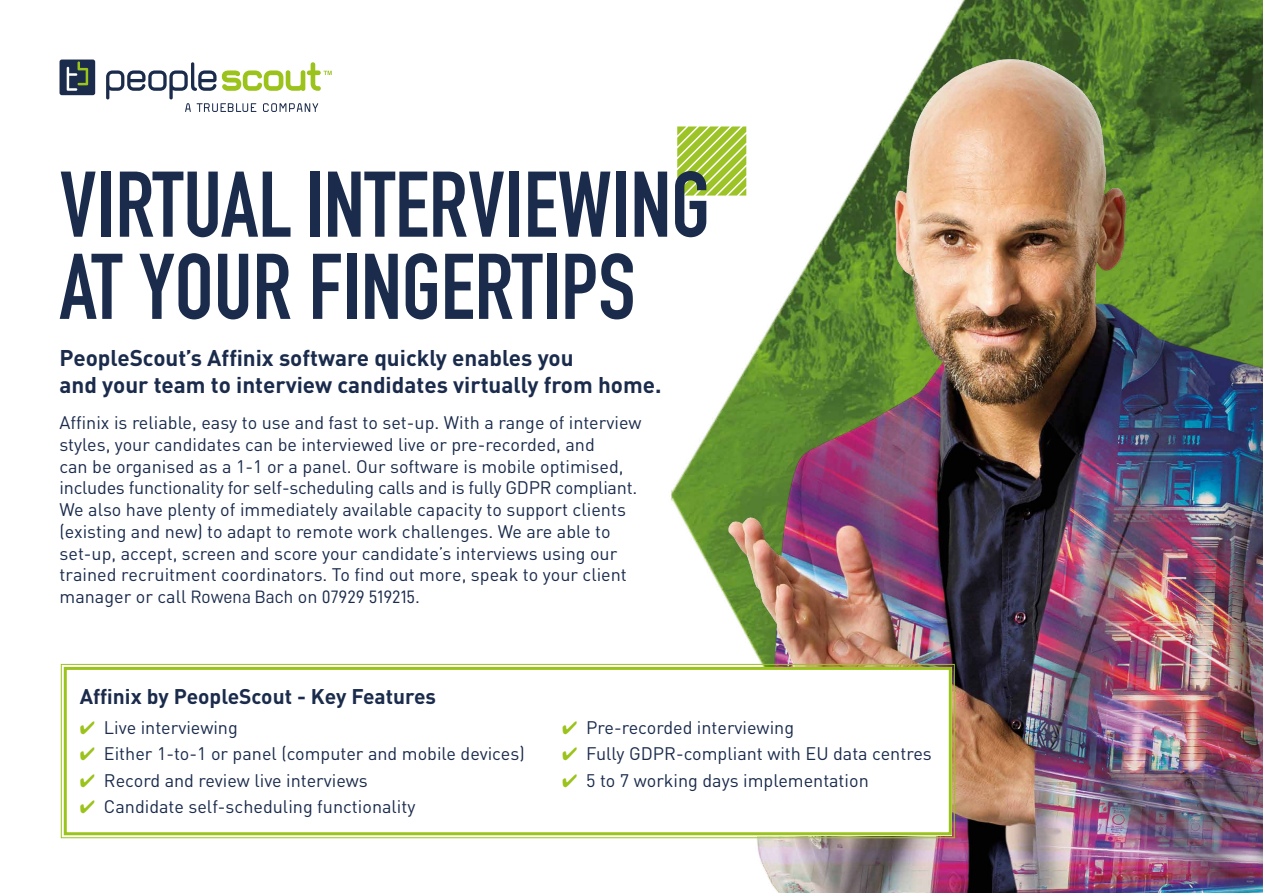
<style>
.page{position:relative;width:1263px;height:893px;background:#fff}
.page>*{position:absolute;margin:0;border:0;box-sizing:border-box;transform-origin:0 0}
.t1{font:700 91.5px/82.2px "DIN Condensed";color:#1a2b4c}
.t2{font:700 22.5px/26.2px "DIN";color:#1a2b4c}
.t3{font:700 21px "DIN";color:#1a2b4c}
.t4{font:18px/21.8px "DIN";color:#1a2b4c}
.t5{font:18px "D DIN";color:#1a2b4c}
.s1{font-family:"DIN"}
.s2{color:#9bc31c}
</style>
<div class="page">
<div style="left:60px;top:60px;width:35px;height:35px;background:#1a2b4c;border-radius:2px"></div>
<svg style="left:67px;top:61px;width:21px;height:30px"></svg>
<svg style="left:106px;top:62px;width:226px;height:50px"></svg>
<img style="left:671px;top:0;width:592px;height:893px">
<svg style="left:677px;top:126px;width:69px;height:70px;background:#b1d052"></svg>
<svg style="left:60px;top:663px;width:895px;height:176px"></svg>
<div style="left:64px;top:667px;width:888px;height:168px;border:3px solid #9bc31c"></div>
<h1 class="t1" style="left:60px;top:163px;width:652px">VIRTUAL INTERVIEWING<br>AT YOUR FINGERTIPS</h1>
<p class="t2" style="left:60px;top:344px;width:604px">PeopleScout’s Affinix software quickly enables you<br>and your team to interview candidates virtually from home.</p>
<p class="t4" style="left:60px;top:412px;width:583px">Affinix is reliable, easy to use and fast to set-up. With a range of interview styles, your candidates can be interviewed live or pre-recorded, and<br>can be organised as a 1-1 or a panel. Our software is mobile optimised, includes functionality for self-scheduling calls and is fully GDPR compliant.<br>We also have plenty of immediately available capacity to support clients (existing and new) to adapt to remote work challenges. We are able to set-up, accept, screen and score your candidate’s interviews using our trained recruitment coordinators. To find out more, speak to your client</p>
<p class="t5" style="left:60px;top:587px;width:362px"><span class="s1">manager or call</span> Rowena Bach <span class="s1">on</span> 07929 519215<span class="s1">.</span></p>
<p class="t3" style="left:80px;top:682px;width:358px">Affinix by PeopleScout - Key Features</p>
<p class="t4" style="left:80px;top:716px;width:160px"><span class="s2">✔</span> Live interviewing</p>
<p class="t4" style="left:80px;top:743px;width:446px"><span class="s2">✔</span> Either 1-to-1 or panel (computer and mobile devices)</p>
<p class="t4" style="left:80px;top:769px;width:290px"><span class="s2">✔</span> Record and review live interviews</p>
<p class="t4" style="left:80px;top:795px;width:337px"><span class="s2">✔</span> Candidate self-scheduling functionality</p>
<p class="t4" style="left:562px;top:716px;width:234px"><span class="s2">✔</span> Pre-recorded interviewing</p>
<p class="t4" style="left:562px;top:743px;width:371px"><span class="s2">✔</span> Fully GDPR-compliant with EU data centres</p>
<p class="t4" style="left:562px;top:769px;width:308px"><span class="s2">✔</span> 5 to 7 working days implementation</p>
</div>
